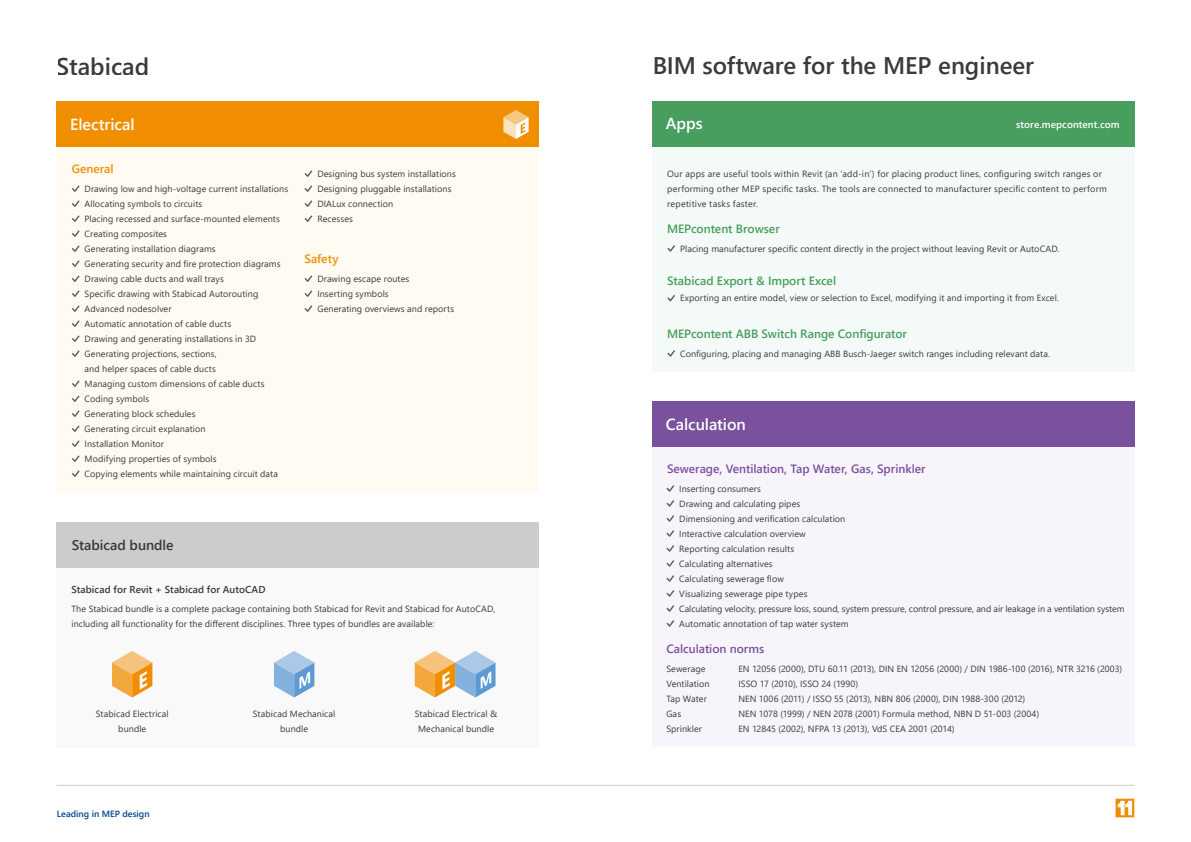
<style>
.page{position:relative;width:1191px;height:842px;background:#fff}
.page>*{position:absolute;margin:0;border:0;box-sizing:border-box;transform-origin:0 0}
.t1{font:600 24px "Segoe UI";color:#3a3a39}
.t2{font:600 16px "Segoe UI";letter-spacing:-.005em;color:#fff}
.t3{font:600 14px "Segoe UI";letter-spacing:-.005em;color:#3a3a39}
.t4{font:600 12px "Segoe UI";letter-spacing:-.005em;color:#489e5f}
.t5{font:600 12px "Segoe UI";letter-spacing:-.005em;color:#7a519d}
.t6{font:600 12px "Segoe UI";color:#f18e00}
.t7{font:600 10px "Segoe UI";letter-spacing:.005em;color:#3a3a39}
.t8{font:600 10px "Segoe UI";letter-spacing:.005em;color:#fff}
.t9{font:9px/15px "Segoe UI";letter-spacing:.01em;color:#3a3a39}
.t10{font:600 9px "Segoe UI";color:#00458d}
</style>
<div class="page">
<hr style="left:57px;top:785px;width:1077px;height:1px;background:#cdcbcd">
<svg style="left:1115px;top:799px;width:19px;height:18px"></svg>
<div style="left:57px;top:522px;width:482px;height:45px;background:#cdcbcd"></div>
<div style="left:56px;top:147px;width:483px;height:345px;background:#fffbf2"></div>
<div style="left:57px;top:567px;width:482px;height:180px;background:#faf9fa"></div>
<svg style="left:71px;top:185px;width:9px;height:172px"></svg>
<svg style="left:71px;top:380px;width:9px;height:97px"></svg>
<svg style="left:304px;top:275px;width:9px;height:37px"></svg>
<svg style="left:112px;top:651px;width:40px;height:46px"></svg>
<svg style="left:274px;top:651px;width:40px;height:46px"></svg>
<svg style="left:415px;top:651px;width:80px;height:46px"></svg>
<div style="left:57px;top:102px;width:482px;height:45px;background:#f18e00"></div>
<svg style="left:503px;top:110px;width:25px;height:29px"></svg>
<svg style="left:304px;top:170px;width:9px;height:52px"></svg>
<div style="left:652px;top:102px;width:482px;height:45px;background:#489e5f"></div>
<div style="left:652px;top:447px;width:482px;height:300px;background:#f7f5fb"></div>
<div style="left:652px;top:402px;width:482px;height:45px;background:#7a519d"></div>
<div style="left:652px;top:147px;width:482px;height:225px;background:#f4faf7"></div>
<svg style="left:667px;top:245px;width:8px;height:7px"></svg>
<svg style="left:667px;top:295px;width:8px;height:7px"></svg>
<svg style="left:667px;top:350px;width:8px;height:7px"></svg>
<svg style="left:666px;top:485px;width:9px;height:7px"></svg>
<svg style="left:666px;top:500px;width:9px;height:7px"></svg>
<svg style="left:666px;top:515px;width:9px;height:7px"></svg>
<svg style="left:666px;top:530px;width:9px;height:7px"></svg>
<svg style="left:666px;top:545px;width:9px;height:7px"></svg>
<svg style="left:666px;top:560px;width:9px;height:7px"></svg>
<svg style="left:666px;top:575px;width:9px;height:7px"></svg>
<svg style="left:666px;top:590px;width:9px;height:7px"></svg>
<svg style="left:666px;top:605px;width:9px;height:7px"></svg>
<svg style="left:666px;top:620px;width:9px;height:7px"></svg>
<h1 class="t1" style="left:57px;top:43px;width:94px">Stabicad</h1>
<h2 class="t2" style="left:70px;top:110px;width:66px">Electrical</h2>
<h3 class="t6" style="left:72px;top:157px;width:43px">General</h3>
<p class="t9" style="left:85px;top:180px;width:205px">Drawing low and high-voltage current installations Allocating symbols to circuits<br>Placing recessed and surface-mounted elements Creating composites<br>Generating installation diagrams<br>Generating security and fire protection diagrams Drawing cable ducts and wall trays<br>Specific drawing with Stabicad Autorouting Advanced nodesolver<br>Automatic annotation of cable ducts<br>Drawing and generating installations in 3D Generating projections, sections,<br>and helper spaces of cable ducts<br>Managing custom dimensions of cable ducts Coding symbols<br>Generating block schedules<br>Generating circuit explanation<br>Installation Monitor<br>Modifying properties of symbols<br>Copying elements while maintaining circuit data</p>
<p class="t9" style="left:317px;top:165px;width:140px">Designing bus system installations<br>Designing pluggable installations<br>DIALux connection<br>Recesses</p>
<h3 class="t6" style="left:304px;top:247px;width:36px">Safety</h3>
<p class="t9" style="left:317px;top:270px;width:138px">Drawing escape routes<br>Inserting symbols<br>Generating overviews and reports</p>
<h3 class="t3" style="left:72px;top:531px;width:103px">Stabicad bundle</h3>
<p class="t7" style="left:71px;top:580px;width:195px">Stabicad for Revit + Stabicad for AutoCAD</p>
<p class="t9" style="left:71px;top:600px;width:425px">The Stabicad bundle is a complete package containing both Stabicad for Revit and Stabicad for AutoCAD, including all functionality for the different disciplines. Three types of bundles are available:</p>
<p class="t9" style="left:96px;top:705px;width:74px;text-align:center">Stabicad Electrical bundle</p>
<p class="t9" style="left:253px;top:705px;width:84px;text-align:center">Stabicad Mechanical bundle</p>
<p class="t9" style="left:415px;top:705px;width:84px;text-align:center">Stabicad Electrical &amp;<br>Mechanical bundle</p>
<p class="t10" style="left:57px;top:805px;width:94px">Leading in MEP design</p>
<h1 class="t1" style="left:652px;top:43px;width:383px">BIM software for the MEP engineer</h1>
<h2 class="t2" style="left:666px;top:109px;width:38px">Apps</h2>
<p class="t8" style="left:1016px;top:115px;width:105px">store.mepcontent.com</p>
<p class="t9" style="left:667px;top:165px;width:441px">Our apps are useful tools within Revit (an ‘add-in’) for placing product lines, configuring switch ranges or performing other MEP specific tasks. The tools are connected to manufacturer specific content to perform repetitive tasks faster.</p>
<h3 class="t4" style="left:667px;top:217px;width:114px">MEPcontent Browser</h3>
<p class="t9" style="left:680px;top:240px;width:381px">Placing manufacturer specific content directly in the project without leaving Revit or AutoCAD.</p>
<h3 class="t4" style="left:667px;top:270px;width:170px">Stabicad Export &amp; Import Excel</h3>
<p class="t9" style="left:680px;top:290px;width:380px">Exporting an entire model, view or selection to Excel, modifying it and importing it from Excel.</p>
<h3 class="t4" style="left:667px;top:322px;width:241px">MEPcontent ABB Switch Range Configurator</h3>
<p class="t9" style="left:680px;top:345px;width:371px">Configuring, placing and managing ABB Busch-Jaeger switch ranges including relevant data.</p>
<h2 class="t2" style="left:666px;top:409px;width:81px">Calculation</h2>
<h3 class="t5" style="left:667px;top:457px;width:260px">Sewerage, Ventilation, Tap Water, Gas, Sprinkler</h3>
<p class="t9" style="left:679px;top:480px;width:447px">Inserting consumers<br>Drawing and calculating pipes<br>Dimensioning and verification calculation<br>Interactive calculation overview<br>Reporting calculation results<br>Calculating alternatives<br>Calculating sewerage flow<br>Visualizing sewerage pipe types<br>Calculating velocity, pressure loss, sound, system pressure, control pressure, and air leakage in a ventilation system Automatic annotation of tap water system</p>
<p class="t9" style="left:666px;top:660px;width:41px">Sewerage</p>
<p class="t9" style="left:738px;top:660px;width:385px">EN 12056 (2000), DTU 60.11 (2013), DIN EN 12056 (2000) / DIN 1986-100 (2016), NTR 3216 (2003)</p>
<p class="t9" style="left:666px;top:675px;width:45px">Ventilation</p>
<p class="t9" style="left:738px;top:675px;width:121px">ISSO 17 (2010), ISSO 24 (1990)</p>
<p class="t9" style="left:666px;top:690px;width:42px">Tap Water</p>
<p class="t9" style="left:738px;top:690px;width:288px">NEN 1006 (2011) / ISSO 55 (2013), NBN 806 (2000), DIN 1988-300 (2012)</p>
<p class="t9" style="left:666px;top:705px;width:16px">Gas</p>
<p class="t9" style="left:738px;top:705px;width:302px">NEN 1078 (1999) / NEN 2078 (2001) Formula method, NBN D 51-003 (2004)</p>
<p class="t9" style="left:666px;top:720px;width:37px">Sprinkler</p>
<p class="t9" style="left:738px;top:720px;width:218px">EN 12845 (2002), NFPA 13 (2013), VdS CEA 2001 (2014)</p>
<h3 class="t5" style="left:666px;top:637px;width:99px">Calculation norms</h3>
</div>
